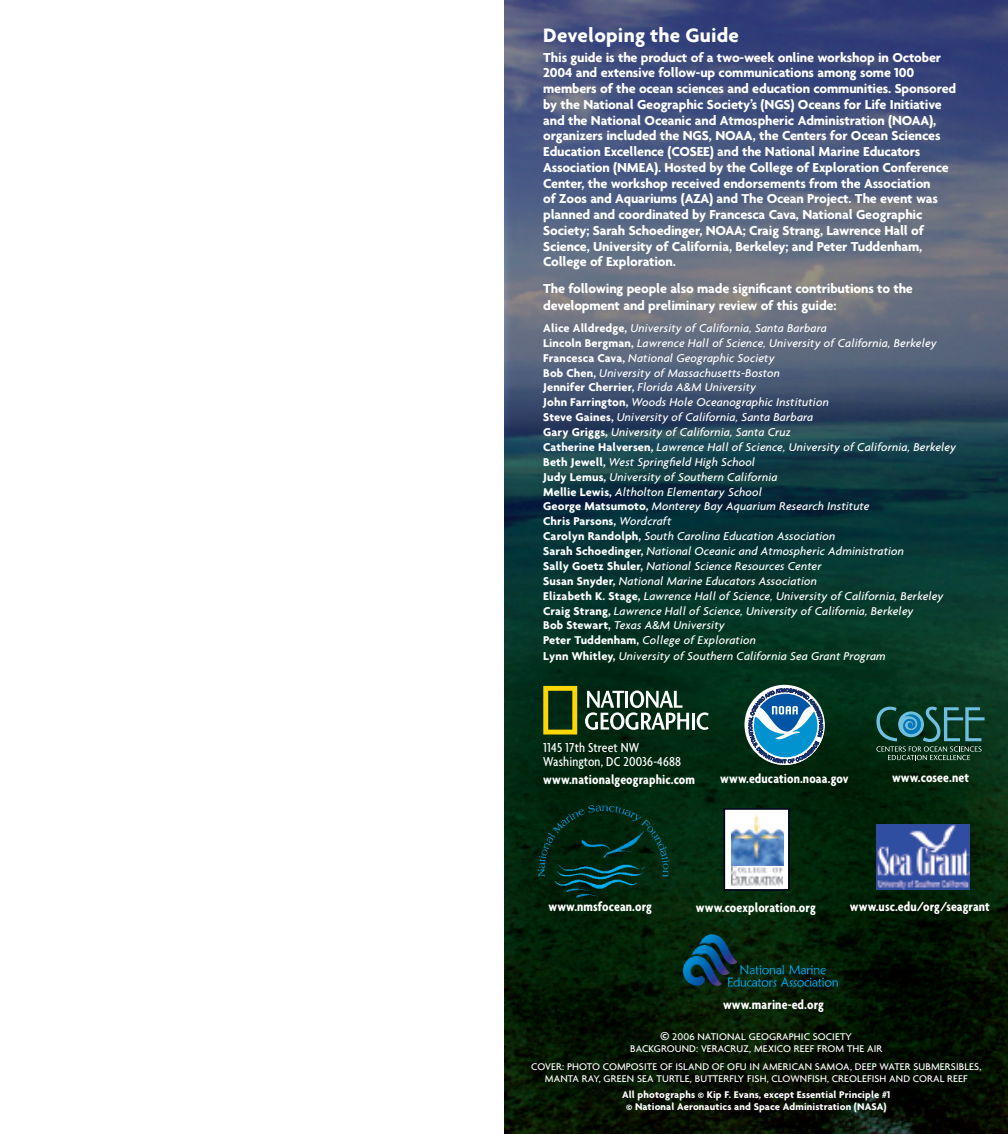
<style>
.page{position:relative;width:1008px;height:1134px;background:#fff}
.page>*{position:absolute;margin:0;border:0;box-sizing:border-box;transform-origin:0 0}
.t1{font:700 21px "Agenda";letter-spacing:.01em;color:#fff}
.t2{font:700 14px/15.8px "Agenda";letter-spacing:-.01em;color:#fff}
.t3{font:700 condensed 14px "Agenda";letter-spacing:.01em;color:#fff}
.t4{font:500 condensed 14px/14px "Agenda";letter-spacing:.01em;color:#fff}
.t5{font:italic 500 12.25px/14.9px "Agenda";letter-spacing:.01em;color:#fff}
.t6{font:500 10.5px/17.5px "Agenda";letter-spacing:.01em;color:#fff;text-align:center}
.t7{font:700 10.5px/12.2px "Agenda";letter-spacing:.01em;color:#fff;text-align:center}
.s1{font-weight:700;font-style:normal}
.s2{font-size:15.75px}
</style>
<div class="page">
<img style="left:504px;top:0;width:504px;height:1134px">
<svg style="left:543px;top:686px;width:34px;height:49px"></svg>
<svg style="left:585px;top:691px;width:104px;height:39px"></svg>
<hr style="left:692px;top:713px;width:3px;height:17px;background:#fff">
<svg style="left:697px;top:712px;width:12px;height:18px"></svg>
<svg style="left:876px;top:707px;width:109px;height:53px"></svg>
<img style="left:682px;top:934px;width:56px;height:53px">
<img style="left:727px;top:935px;width:111px;height:52px">
<img style="left:726px;top:811px;width:61px;height:13px">
<img style="left:726px;top:824px;width:6px;height:64px">
<img style="left:782px;top:824px;width:5px;height:64px">
<img style="left:732px;top:866px;width:50px;height:22px">
<img style="left:731px;top:818px;width:52px;height:48px">
<div style="left:723px;top:808px;width:67px;height:83px;border:2px solid #01071a"></div>
<img style="left:530px;top:800px;width:145px;height:103px">
<img style="left:877px;top:825px;width:93px;height:65px">
<svg style="left:747px;top:687px;width:78px;height:78px"></svg>
<h1 class="t1" style="left:543px;top:23px;width:197px">Developing the Guide</h1>
<p class="t2" style="left:543px;top:49px;width:414px">This guide is the product of a two-week online workshop in October 2004 and extensive follow-up communications among some 100 members of the ocean sciences and education communities. Sponsored by the National Geographic Society’s (NGS) Oceans for Life Initiative and the National Oceanic and Atmospheric Administration (NOAA), organizers included the NGS, NOAA, the Centers for Ocean Sciences Education Excellence (COSEE) and the National Marine Educators Association (NMEA). Hosted by the College of Exploration Conference Center, the workshop received endorsements from the Association<br>of Zoos and Aquariums (AZA) and The Ocean Project. The event was planned and coordinated by Francesca Cava, National Geographic Society; Sarah Schoedinger, NOAA; Craig Strang, Lawrence Hall of Science, University of California, Berkeley; and Peter Tuddenham, College of Exploration.</p>
<p class="t2" style="left:543px;top:279px;width:371px;line-height:17.5px">The following people also made significant contributions to the development and preliminary review of this guide:</p>
<p class="t5" style="left:543px;top:320px;width:415px"><span class="s1">Alice Alldredge,</span> University of California, Santa Barbara<br><span class="s1">Lincoln Bergman,</span> Lawrence Hall of Science, University of California, Berkeley <span class="s1">Francesca Cava,</span> National Geographic Society<br><span class="s1">Bob Chen,</span> University of Massachusetts-Boston<br><span class="s1">Jennifer Cherrier,</span> Florida A&amp;M University<br><span class="s1">John Farrington,</span> Woods Hole Oceanographic Institution<br><span class="s1">Steve Gaines,</span> University of California, Santa Barbara<br><span class="s1">Gary Griggs,</span> University of California, Santa Cruz<br><span class="s1">Catherine Halversen,</span> Lawrence Hall of Science, University of California, Berkeley <span class="s1">Beth Jewell,</span> West Springfield High School<br><span class="s1">Judy Lemus,</span> University of Southern California<br><span class="s1">Mellie Lewis,</span> Altholton Elementary School<br><span class="s1">George Matsumoto,</span> Monterey Bay Aquarium Research Institute<br><span class="s1">Chris Parsons,</span> Wordcraft<br><span class="s1">Carolyn Randolph,</span> South Carolina Education Association<br><span class="s1">Sarah Schoedinger,</span> National Oceanic and Atmospheric Administration<br><span class="s1">Sally Goetz Shuler,</span> National Science Resources Center<br><span class="s1">Susan Snyder,</span> National Marine Educators Association<br><span class="s1">Elizabeth K. Stage,</span> Lawrence Hall of Science, University of California, Berkeley <span class="s1">Craig Strang,</span> Lawrence Hall of Science, University of California, Berkeley<br><span class="s1">Bob Stewart,</span> Texas A&amp;M University<br><span class="s1">Peter Tuddenham,</span> College of Exploration<br><span class="s1">Lynn Whitley,</span> University of Southern California Sea Grant Program</p>
<p class="t4" style="left:543px;top:740px;width:140px">1145 17th Street NW<br>Washington, DC 20036-4688</p>
<p class="t3" style="left:543px;top:771px;width:153px">www.nationalgeographic.com</p>
<p class="t3" style="left:720px;top:770px;width:130px">www.education.noaa.gov</p>
<p class="t3" style="left:892px;top:769px;width:78px">www.cosee.net</p>
<p class="t3" style="left:548px;top:898px;width:105px">www.nmsfocean.org</p>
<p class="t3" style="left:850px;top:898px;width:142px">www.usc.edu/org/seagrant</p>
<p class="t3" style="left:696px;top:899px;width:121px">www.coexploration.org</p>
<p class="t3" style="left:723px;top:996px;width:102px">www.marine-ed.org</p>
<p class="t6" style="left:660px;top:1027px;width:193px"><span class="s2">©</span> 2006 NATIONAL GEOGRAPHIC SOCIETY</p>
<p class="t6" style="left:531px;top:1040px;width:452px">BACKGROUND: VERACRUZ, MEXICO REEF FROM THE AIR<br>COVER: PHOTO COMPOSITE OF ISLAND OF OFU IN AMERICAN SAMOA, DEEP WATER SUBMERSIBLES,</p>
<p class="t6" style="left:545px;top:1070px;width:424px">MANTA RAY, GREEN SEA TURTLE, BUTTERFLY FISH, CLOWNFISH, CREOLEFISH AND CORAL REEF</p>
<p class="t7" style="left:622px;top:1088px;width:270px">All photographs © Kip F. Evans, except Essential Principle #1 © National Aeronautics and Space Administration (NASA)</p>
</div>
